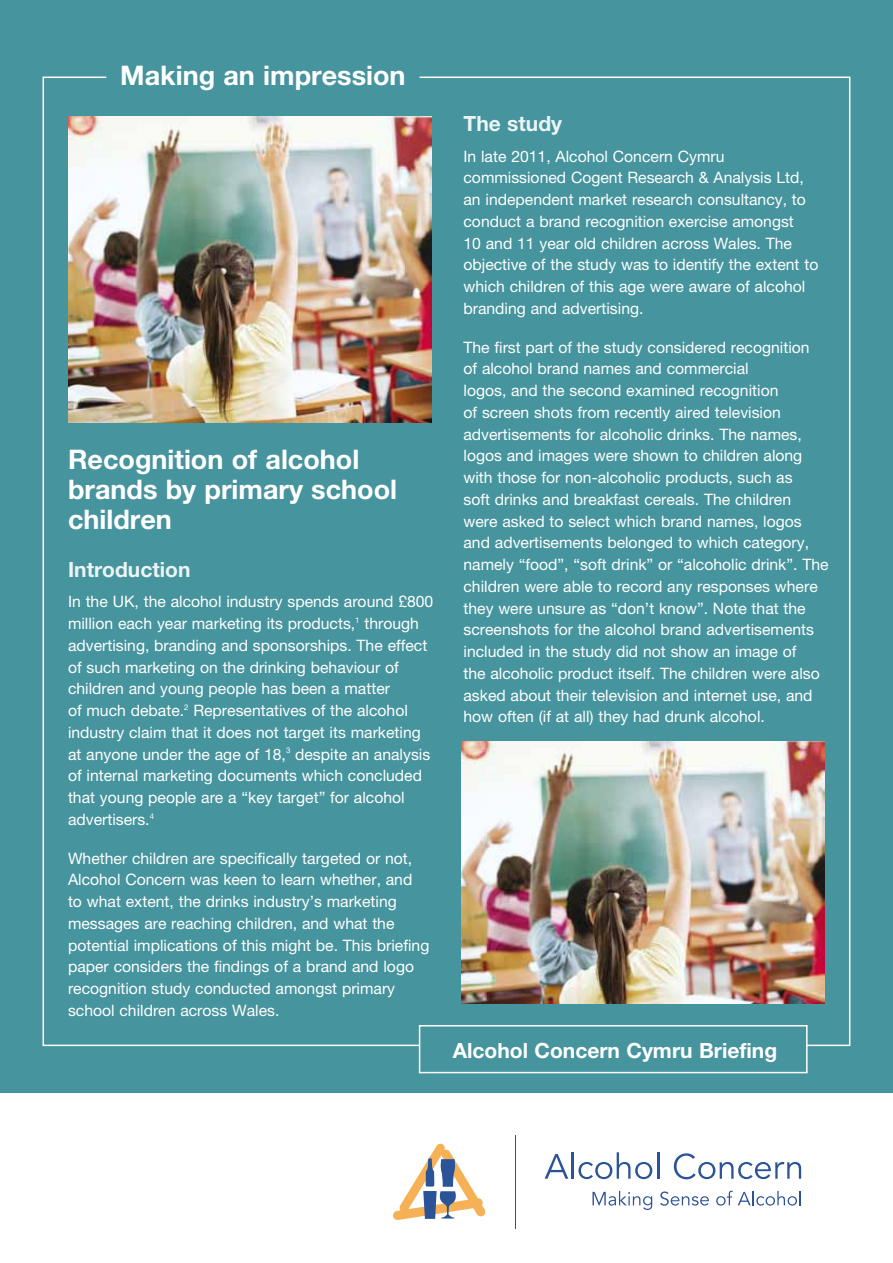
<style>
.page{position:relative;width:893px;height:1263px;background:#fff}
.page>*{position:absolute;margin:0;border:0;box-sizing:border-box;transform-origin:0 0}
.t1{font:700 27px/30px "Helvetica Neue";color:#fff}
.t2{font:700 21px "Helvetica Neue";color:#fff}
.t3{font:700 21px "Helvetica Neue";color:#edf4f5}
.t4{font:15.75px/21.8px "Helvetica Neue";color:#fff}
</style>
<div class="page">
<div style="left:0;top:0;width:893px;height:1093px;background:#46949d"></div>
<hr style="left:515px;top:1135px;width:1px;height:93px;background:#2b5398">
<svg style="left:393px;top:1143px;width:93px;height:77px"></svg>
<svg style="left:545px;top:1154px;width:23px;height:25px"></svg>
<hr style="left:571px;top:1152px;width:3px;height:27px;background:#2b5398">
<svg style="left:578px;top:1152px;width:74px;height:27px"></svg>
<hr style="left:657px;top:1152px;width:2px;height:27px;background:#2b5398">
<svg style="left:674px;top:1153px;width:127px;height:26px"></svg>
<svg style="left:592px;top:1191px;width:60px;height:19px"></svg>
<svg style="left:660px;top:1191px;width:49px;height:15px"></svg>
<svg style="left:716px;top:1191px;width:85px;height:15px"></svg>
<div style="left:419px;top:1025px;width:389px;height:48px;background:#46949d;border:2px solid #fff"></div>
<img style="left:68px;top:117px;width:364px;height:305px">
<img style="left:461px;top:741px;width:364px;height:262px">
<h1 class="t1" style="left:120px;top:60px;width:287px">Making an impression</h1>
<h1 class="t1" style="left:68px;top:444px;width:331px">Recognition of alcohol brands by primary school children</h1>
<h2 class="t3" style="left:68px;top:557px;width:124px">Introduction</h2>
<p class="t4" style="left:68px;top:591px;width:367px">In the UK, the alcohol industry spends around £800 million each year marketing its products,<sup>1</sup> through advertising, branding and sponsorships. The effect of such marketing on the drinking behaviour of children and young people has been a matter<br>of much debate.<sup>2</sup> Representatives of the alcohol industry claim that it does not target its marketing at anyone under the age of 18,<sup>3</sup> despite an analysis of internal marketing documents which concluded that young people are a “key target” for alcohol advertisers.<sup>4</sup></p>
<p class="t4" style="left:68px;top:847px;width:363px">Whether children are specifically targeted or not, Alcohol Concern was keen to learn whether, and to what extent, the drinks industry’s marketing messages are reaching children, and what the potential implications of this might be. This briefing paper considers the findings of a brand and logo recognition study conducted amongst primary school children across Wales.</p>
<h2 class="t3" style="left:463px;top:111px;width:100px">The study</h2>
<p class="t4" style="left:463px;top:145px;width:356px">In late 2011, Alcohol Concern Cymru commissioned Cogent Research &amp; Analysis Ltd, an independent market research consultancy, to conduct a brand recognition exercise amongst<br>10 and 11 year old children across Wales. The objective of the study was to identify the extent to which children of this age were aware of alcohol branding and advertising.</p>
<p class="t4" style="left:463px;top:336px;width:367px">The first part of the study considered recognition<br>of alcohol brand names and commercial<br>logos, and the second examined recognition<br>of screen shots from recently aired television advertisements for alcoholic drinks. The names, logos and images were shown to children along with those for non-alcoholic products, such as<br>soft drinks and breakfast cereals. The children were asked to select which brand names, logos and advertisements belonged to which category, namely “food”, “soft drink” or “alcoholic drink”. The children were able to record any responses where they were unsure as “don’t know”. Note that the screenshots for the alcohol brand advertisements included in the study did not show an image of<br>the alcoholic product itself. The children were also asked about their television and internet use, and how often (if at all) they had drunk alcohol.</p>
<h2 class="t2" style="left:453px;top:1038px;width:326px">Alcohol Concern Cymru Briefing</h2>
</div>
